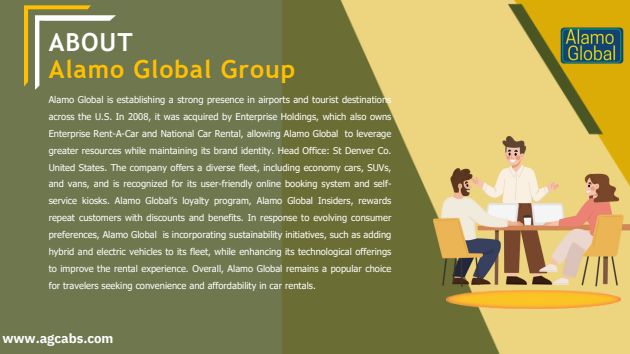
<style>
.page{position:relative;width:630px;height:354px;background:#fff}
.page>*{position:absolute;margin:0;border:0;box-sizing:border-box;transform-origin:0 0}
.t1{font:700 24.8px/26.8px "Trebuchet MS";letter-spacing:.04em;color:#ffc000}
.t2{font:700 13.2px "IBM Plex Sans";letter-spacing:-.005em;color:#fff}
.t3{font:9.2px/16.8px "Tahoma";color:#fff;text-align:justify}
.s1{color:#fff}
</style>
<div class="page">
<img style="left:0;top:0;width:630px;height:354px">
<img style="left:446px;top:290px;width:174px;height:18px">
<img style="left:25px;top:5px;width:66px;height:81px">
<img style="left:35px;top:15px;width:81px;height:75px">
<img style="left:554px;top:10px;width:75px;height:75px">
<img style="left:433px;top:137px;width:197px;height:150px">
<p class="t1" style="left:49px;top:28px;width:248px"><span class="s1">ABOUT<br></span>Alamo Global Group</p>
<p class="t3" style="left:49px;top:91px;width:344px">Alamo Global is establishing a strong presence in airports and tourist destinations across the U.S. In 2008, it was acquired by Enterprise Holdings, which also owns Enterprise Rent-A-Car and National Car Rental, allowing Alamo Global to leverage greater resources while maintaining its brand identity. Head Office: St Denver Co.<br>United States. The company offers a diverse fleet, including economy cars, SUVs, and vans, and is recognized for its user-friendly online booking system and self&shy;service kiosks. Alamo Global’s loyalty program, Alamo Global Insiders, rewards repeat customers with discounts and benefits. In response to evolving consumer preferences, Alamo Global is incorporating sustainability initiatives, such as adding hybrid and electric vehicles to its fleet, while enhancing its technological offerings to improve the rental experience. Overall, Alamo Global remains a popular choice for travelers seeking convenience and affordability in car rentals.</p>
<p class="t2" style="left:2px;top:330px;width:113px">www.agcabs.com</p>
</div>
